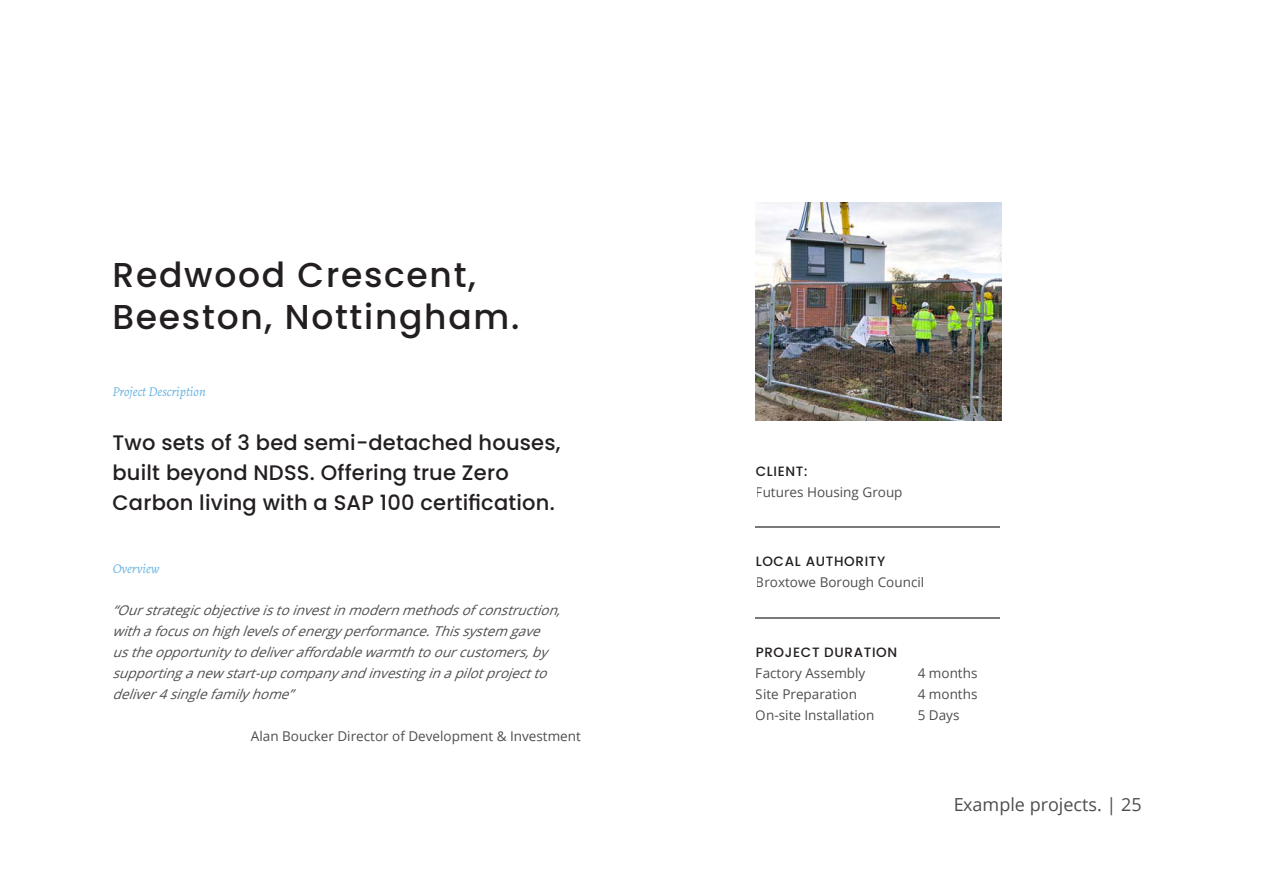
<style>
.page{position:relative;width:1263px;height:893px;background:#fff}
.page>*{position:absolute;margin:0;border:0;box-sizing:border-box;transform-origin:0 0}
.P_M_23_28_50{font:500 34.5px "Poppins";letter-spacing:.05em;color:#231f20}
.P_M_14_20_10{font:500 21px/30px "Poppins";letter-spacing:.01em;color:#231f20}
.t1{font:18px "Open Sans";color:#231f20}
.t2{font:italic 13.5px/21px "Open Sans";color:#231f20}
.t3{font:13.5px "Open Sans";color:#231f20}
.P_M_9_T_50{font:500 13.5px "Poppins";letter-spacing:.05em;color:#231f20}
.t4{font:italic 13.5px "Alegreya";color:#42a0d8}
</style>
<div class="page">
<hr style="left:0;top:0;width:1px;height:893px;background:#42a0d8">
<hr style="left:756px;top:617px;width:244px;height:2px;background:#231f20">
<hr style="left:756px;top:526px;width:244px;height:2px;background:#231f20">
<img style="left:756px;top:203px;width:245px;height:218px">
<p class="P_M_23_28_50" style="left:112px;top:255px;width:365px">Redwood Crescent,</p>
<p class="P_M_23_28_50" style="left:112px;top:297px;width:408px">Beeston, Nottingham.</p>
<p class="t4" style="left:112px;top:383px;width:95px">Project Description</p>
<p class="P_M_14_20_10" style="left:112px;top:428px;width:450px">Two sets of 3 bed semi-detached houses, built beyond NDSS. Offering true Zero<br>Carbon living with a SAP 100 certification.</p>
<p class="t4" style="left:112px;top:559px;width:49px">Overview</p>
<p class="t2" style="left:112px;top:599px;width:455px">“Ourstrategicobjectiveistoinvestinmodernmethodsofconstruction, withafocusonhighlevelsofenergyperformance.Thissystem gave ustheopportunitytodeliveraffordablewarmthtoourcustomers,by supportinganewstart-upcompanyandinvestinginapilotprojectto deliver4singlefamilyhome”</p>
<p class="t3" style="left:251px;top:727px;width:331px">Alan Boucker Director of Development &amp; Investment</p>
<p class="P_M_9_T_50" style="left:756px;top:464px;width:53px">CLIENT:</p>
<p class="t3" style="left:756px;top:483px;width:148px">Futures Housing Group</p>
<p class="P_M_9_T_50" style="left:756px;top:554px;width:131px">LOCAL AUTHORITY</p>
<p class="t3" style="left:756px;top:573px;width:170px">Broxtowe Borough Council</p>
<p class="P_M_9_T_50" style="left:756px;top:644px;width:143px">PROJECT DURATION</p>
<p class="t3" style="left:756px;top:664px;width:111px">Factory Assembly</p>
<p class="t3" style="left:918px;top:664px;width:61px">4 months</p>
<p class="t3" style="left:756px;top:685px;width:103px">Site Preparation</p>
<p class="t3" style="left:918px;top:685px;width:61px">4 months</p>
<p class="t3" style="left:756px;top:706px;width:120px">On-site Installation</p>
<p class="t3" style="left:918px;top:706px;width:43px">5 Days</p>
<h3 class="t1" style="left:953px;top:792px;width:190px">Example projects. | 25</h3>
</div>
